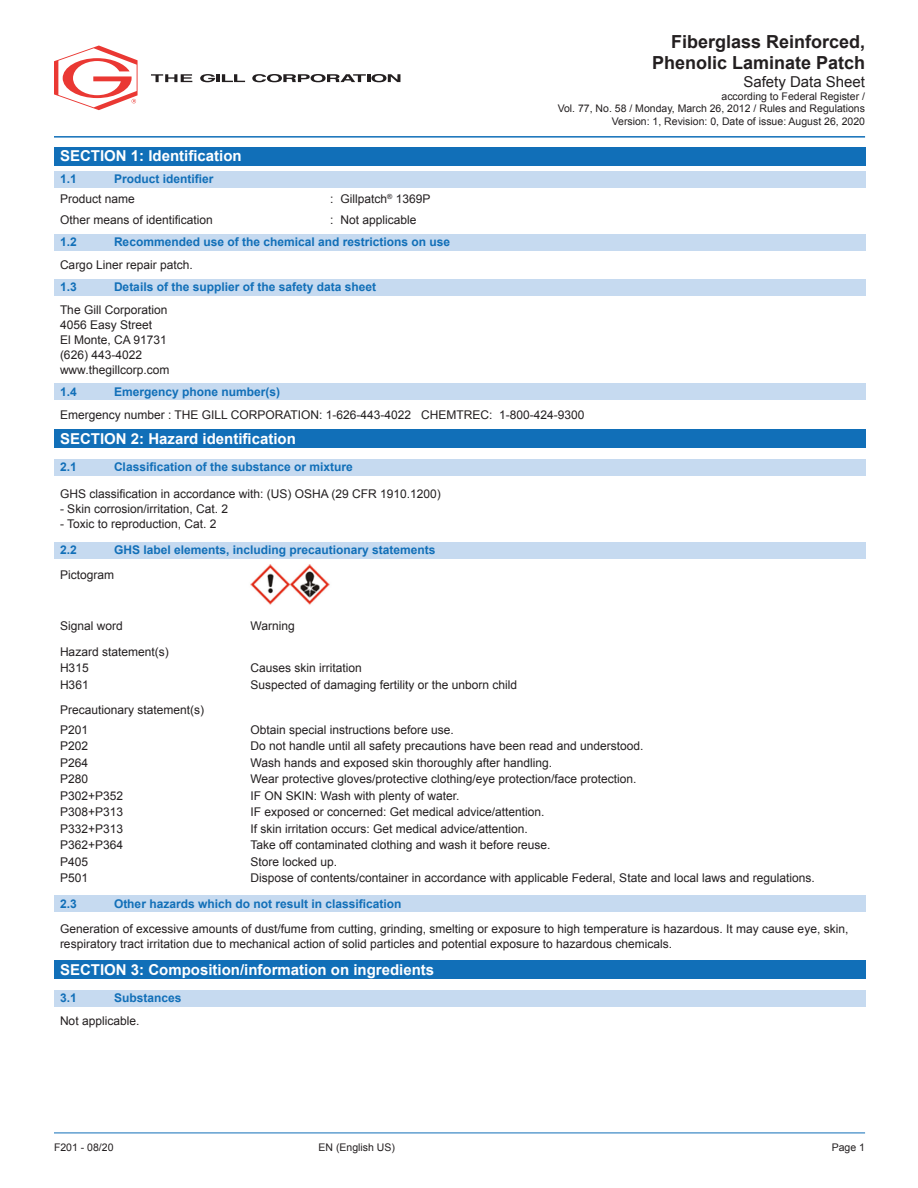
<style>
.page{position:relative;width:918px;height:1188px;background:#fff}
.page>*{position:absolute;margin:0;border:0;box-sizing:border-box;transform-origin:0 0}
.t1{font:700 18px "Arial";color:#231f20}
.Blue_Header{font:700 15px "Arial";color:#fff}
.t2{font:15px "Arial";color:#231f20}
.SubHead{font:12px/15px "Arial";color:#231f20}
.SubHead-2{font:700 12px "Arial";color:#116fb8}
.t3{font:10.5px "Arial";color:#231f20}
</style>
<div class="page">
<svg style="left:54px;top:46px;width:84px;height:64px"></svg>
<svg style="left:252px;top:74px;width:148px;height:8px"></svg>
<svg style="left:200px;top:74px;width:45px;height:8px"></svg>
<svg style="left:151px;top:74px;width:41px;height:8px"></svg>
<hr style="left:54px;top:136px;width:811px;height:2px;background:#116fb8">
<div style="left:54px;top:147px;width:811px;height:18px;background:#116fb8"></div>
<div style="left:54px;top:429px;width:811px;height:18px;background:#116fb8"></div>
<div style="left:54px;top:960px;width:811px;height:18px;background:#116fb8"></div>
<div style="left:54px;top:171px;width:811px;height:16px;background:#c6daf0"></div>
<div style="left:54px;top:234px;width:811px;height:16px;background:#c6daf0"></div>
<div style="left:54px;top:279px;width:811px;height:17px;background:#c6daf0"></div>
<div style="left:54px;top:383px;width:811px;height:16px;background:#c6daf0"></div>
<div style="left:54px;top:542px;width:811px;height:17px;background:#c6daf0"></div>
<div style="left:54px;top:459px;width:811px;height:17px;background:#c6daf0"></div>
<div style="left:54px;top:895px;width:811px;height:17px;background:#c6daf0"></div>
<div style="left:54px;top:990px;width:811px;height:17px;background:#c6daf0"></div>
<hr style="left:54px;top:1133px;width:811px;height:1px;background:#116fb8">
<img style="left:250px;top:564px;width:80px;height:41px">
<p class="t1" style="left:671px;top:29px;width:196px">Fiberglass Reinforced,</p>
<p class="t1" style="left:652px;top:51px;width:215px">Phenolic Laminate Patch</p>
<p class="t2" style="left:743px;top:72px;width:123px">Safety Data Sheet</p>
<p class="t3" style="left:722px;top:89px;width:145px">according to Federal Register /</p>
<p class="t3" style="left:558px;top:102px;width:309px">Vol. 77, No. 58 / Monday, March 26, 2012 / Rules and Regulations</p>
<p class="t3" style="left:612px;top:115px;width:255px">Version: 1, Revision: 0, Date of issue: August 26, 2020</p>
<p class="Blue_Header" style="left:60px;top:145px;width:183px">SECTION 1: Identification</p>
<p class="SubHead-2" style="left:60px;top:171px;width:18px">1.1</p>
<p class="SubHead-2" style="left:114px;top:171px;width:101px">Product identifier</p>
<p class="SubHead" style="left:60px;top:191px;width:76px">Product name</p>
<p class="SubHead" style="left:330px;top:191px;width:102px">: Gillpatch<sup>®</sup> 1369P</p>
<p class="SubHead" style="left:60px;top:212px;width:154px">Other means of identification</p>
<p class="SubHead" style="left:330px;top:212px;width:88px">: Not applicable</p>
<p class="SubHead-2" style="left:60px;top:234px;width:18px">1.2</p>
<p class="SubHead-2" style="left:114px;top:234px;width:338px">Recommended use of the chemical and restrictions on use</p>
<p class="SubHead" style="left:60px;top:257px;width:134px">Cargo Liner repair patch.</p>
<p class="SubHead-2" style="left:60px;top:279px;width:18px">1.3</p>
<p class="SubHead-2" style="left:114px;top:279px;width:264px">Details of the supplier of the safety data sheet</p>
<p class="SubHead" style="left:60px;top:302px;width:109px">The Gill Corporation</p>
<p class="SubHead" style="left:60px;top:317px;width:94px">4056 Easy Street</p>
<p class="SubHead" style="left:60px;top:332px;width:108px">El Monte, CA 91731</p>
<p class="SubHead" style="left:60px;top:347px;width:84px">(626) 443-4022</p>
<p class="SubHead" style="left:60px;top:362px;width:111px">www.thegillcorp.com</p>
<p class="SubHead-2" style="left:60px;top:384px;width:18px">1.4</p>
<p class="SubHead-2" style="left:114px;top:384px;width:168px">Emergency phone number(s)</p>
<p class="SubHead" style="left:60px;top:407px;width:526px">Emergency number : THE GILL CORPORATION: 1-626-443-4022 CHEMTREC: 1-800-424-9300</p>
<p class="Blue_Header" style="left:60px;top:429px;width:237px">SECTION 2: Hazard identification</p>
<p class="SubHead-2" style="left:60px;top:459px;width:18px">2.1</p>
<p class="SubHead-2" style="left:114px;top:459px;width:240px">Classification of the substance or mixture</p>
<p class="SubHead" style="left:60px;top:486px;width:382px">GHS classification in accordance with: (US) OSHA (29 CFR 1910.1200)</p>
<p class="SubHead" style="left:60px;top:501px;width:170px">- Skin corrosion/irritation, Cat. 2</p>
<p class="SubHead" style="left:60px;top:516px;width:158px">- Toxic to reproduction, Cat. 2</p>
<p class="SubHead-2" style="left:60px;top:541px;width:18px">2.2</p>
<p class="SubHead-2" style="left:114px;top:541px;width:323px">GHS label elements, including precautionary statements</p>
<p class="SubHead" style="left:60px;top:567px;width:56px">Pictogram</p>
<p class="SubHead" style="left:60px;top:618px;width:64px">Signal word</p>
<p class="SubHead" style="left:250px;top:618px;width:46px">Warning</p>
<p class="SubHead" style="left:60px;top:644px;width:110px">Hazard statement(s)</p>
<p class="SubHead" style="left:60px;top:660px;width:30px">H315</p>
<p class="SubHead" style="left:250px;top:660px;width:113px">Causes skin irritation</p>
<p class="SubHead" style="left:60px;top:677px;width:30px">H361</p>
<p class="SubHead" style="left:250px;top:677px;width:268px">Suspected of damaging fertility or the unborn child</p>
<p class="SubHead" style="left:60px;top:702px;width:146px">Precautionary statement(s)</p>
<p class="SubHead" style="left:60px;top:722px;width:30px">P201</p>
<p class="SubHead" style="left:250px;top:722px;width:205px">Obtain special instructions before use.</p>
<p class="SubHead" style="left:60px;top:738px;width:30px">P202</p>
<p class="SubHead" style="left:250px;top:738px;width:394px">Do not handle until all safety precautions have been read and understood.</p>
<p class="SubHead" style="left:60px;top:755px;width:30px">P264</p>
<p class="SubHead" style="left:250px;top:755px;width:303px">Wash hands and exposed skin thoroughly after handling.</p>
<p class="SubHead" style="left:60px;top:771px;width:30px">P280</p>
<p class="SubHead" style="left:250px;top:771px;width:387px">Wear protective gloves/protective clothing/eye protection/face protection.</p>
<p class="SubHead" style="left:60px;top:788px;width:65px">P302+P352</p>
<p class="SubHead" style="left:250px;top:788px;width:210px">IF ON SKIN: Wash with plenty of water.</p>
<p class="SubHead" style="left:60px;top:804px;width:65px">P308+P313</p>
<p class="SubHead" style="left:250px;top:804px;width:296px">IF exposed or concerned: Get medical advice/attention.</p>
<p class="SubHead" style="left:60px;top:821px;width:65px">P332+P313</p>
<p class="SubHead" style="left:250px;top:821px;width:279px">If skin irritation occurs: Get medical advice/attention.</p>
<p class="SubHead" style="left:60px;top:837px;width:65px">P362+P364</p>
<p class="SubHead" style="left:250px;top:837px;width:301px">Take off contaminated clothing and wash it before reuse.</p>
<p class="SubHead" style="left:60px;top:854px;width:30px">P405</p>
<p class="SubHead" style="left:250px;top:854px;width:88px">Store locked up.</p>
<p class="SubHead" style="left:60px;top:870px;width:30px">P501</p>
<p class="SubHead" style="left:250px;top:870px;width:566px">Dispose of contents/container in accordance with applicable Federal, State and local laws and regulations.</p>
<p class="SubHead-2" style="left:60px;top:895px;width:18px">2.3</p>
<p class="SubHead-2" style="left:114px;top:895px;width:289px">Other hazards which do not result in classification</p>
<p class="SubHead" style="left:60px;top:921px;width:790px">Generation of excessive amounts of dust/fume from cutting, grinding, smelting or exposure to high temperature is hazardous. It may cause eye, skin, respiratory tract irritation due to mechanical action of solid particles and potential exposure to hazardous chemicals.</p>
<p class="Blue_Header" style="left:60px;top:960px;width:376px">SECTION 3: Composition/information on ingredients</p>
<p class="SubHead-2" style="left:60px;top:990px;width:18px">3.1</p>
<p class="SubHead-2" style="left:114px;top:990px;width:69px">Substances</p>
<p class="SubHead" style="left:60px;top:1013px;width:81px">Not applicable.</p>
<p class="t3" style="left:54px;top:1141px;width:61px">F201 - 08/20</p>
<p class="t3" style="left:319px;top:1141px;width:78px">EN (English US)</p>
<p class="t3" style="left:832px;top:1141px;width:35px">Page 1</p>
</div>
